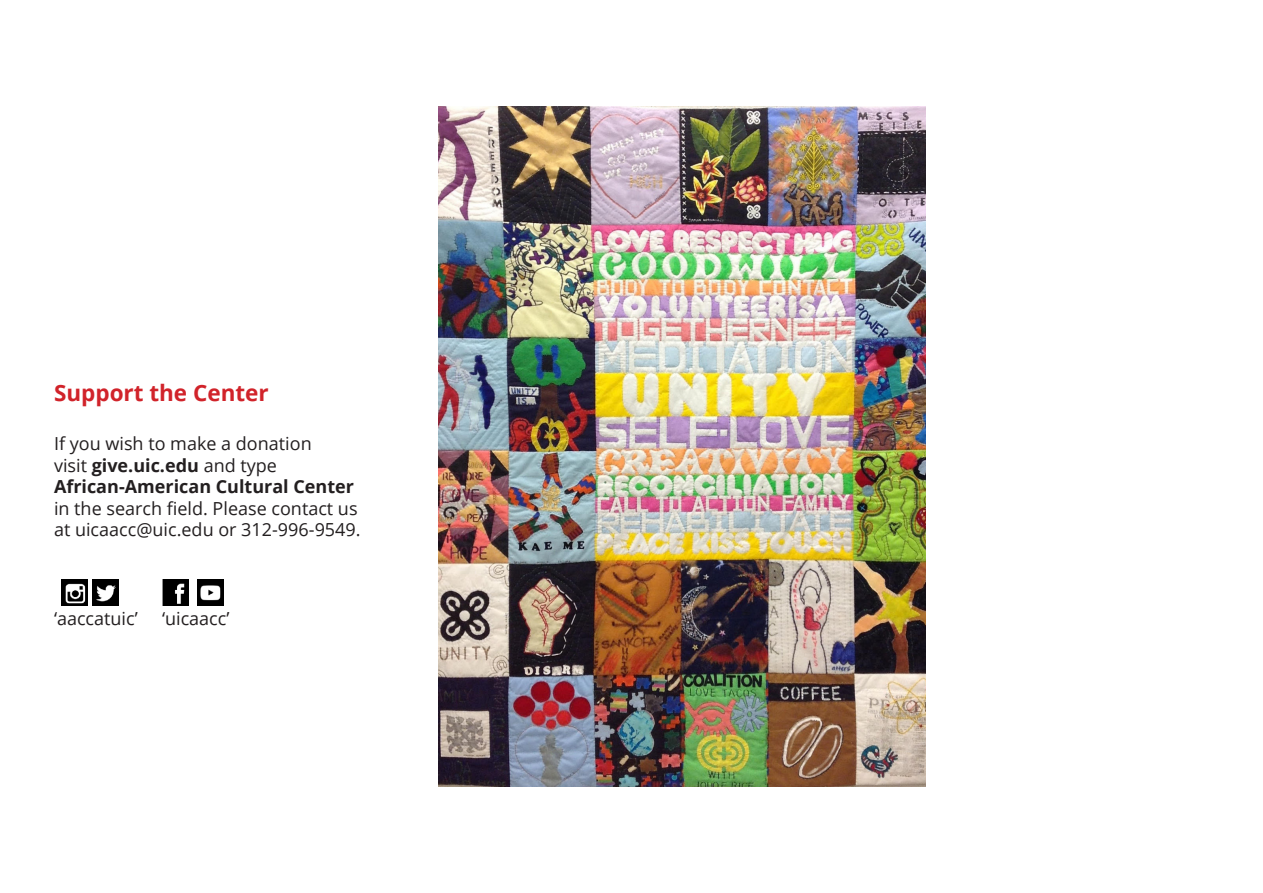
<style>
.page{position:relative;width:1263px;height:893px;background:#fff}
.page>*{position:absolute;margin:0;border:0;box-sizing:border-box;transform-origin:0 0}
.t1{font:700 22.5px "Open Sans";color:#d1232a}
.t2{font:18px "Open Sans";color:#231f20}
.t3{font:700 18px "Open Sans";color:#231f20}
.s1{font-weight:700}
</style>
<div class="page">
<img style="left:438px;top:107px;width:487px;height:679px">
<img style="left:62px;top:580px;width:26px;height:26px">
<img style="left:93px;top:580px;width:26px;height:26px">
<img style="left:162px;top:580px;width:26px;height:26px">
<img style="left:198px;top:580px;width:26px;height:26px">
<p class="t1" style="left:54px;top:377px;width:216px">Support the Center</p>
<p class="t2" style="left:54px;top:431px;width:259px">If you wish to make a donation</p>
<p class="t2" style="left:54px;top:453px;width:224px">visit <span class="s1">give.uic.edu</span> and type</p>
<p class="t3" style="left:54px;top:474px;width:302px">African-American Cultural Center</p>
<p class="t2" style="left:54px;top:496px;width:305px">in the search field. Please contact us</p>
<p class="t2" style="left:54px;top:517px;width:308px">at uicaacc@uic.edu or 312-996-9549.</p>
<p class="t2" style="left:54px;top:607px;width:85px">‘aaccatuic’</p>
<p class="t2" style="left:162px;top:607px;width:69px">‘uicaacc’</p>
</div>
